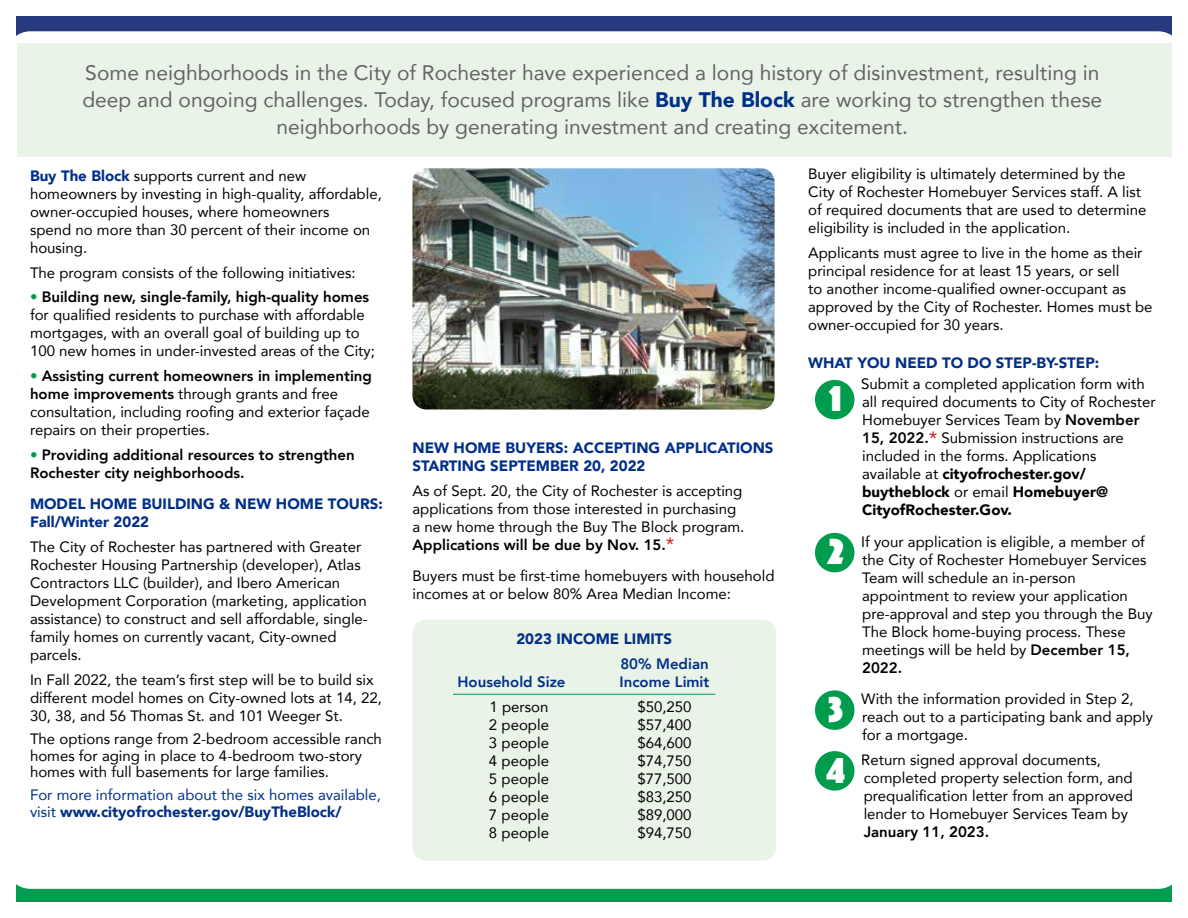
<style>
.page{position:relative;width:1188px;height:918px;background:#fff}
.page>*{position:absolute;margin:0;border:0;box-sizing:border-box;transform-origin:0 0}
.t1{font:37.5px "Phosphate Solid";color:#fff}
.t2{font:21px/27px "Avenir";color:#636466;text-align:center}
.t3{font:15px/18px "Avenir";color:#000}
.t4{font:900 15px/18px "Avenir";color:#002f87}
.t5{font:15px/16.5px "Avenir";color:#002f87}
.t6{font:800 15px/18px "Avenir";color:#000}
.t7{font:800 15px "Avenir";color:#002f87}
.s1{font-weight:900;color:#002f87}
.s2{color:#009c4e}
.s3{font-weight:800}
.s4{font-weight:400;color:#009c4e}
.s5{font-weight:900}
.s6{font-size:19.5px;color:#d2232a}
</style>
<div class="page">
<div style="left:16px;top:16px;width:1156px;height:667px;background:#273a80"></div>
<div style="left:16px;top:301px;width:1156px;height:601px;background:#009c4e"></div>
<div style="left:6px;top:31px;width:1177px;height:858px;background:#fff;border-radius:25px"></div>
<div style="left:412px;top:620px;width:364px;height:241px;background:#eaf3e7;border-radius:14px"></div>
<div style="left:17px;top:43px;width:1154px;height:114px;background:#eaf3e7"></div>
<hr style="left:453px;top:694px;width:262px;height:1px;background:#009c4e">
<div style="left:815px;top:380px;width:39px;height:39px;background:#009c4e;border-radius:50%"></div>
<div style="left:815px;top:533px;width:39px;height:39px;background:#009c4e;border-radius:50%"></div>
<div style="left:815px;top:690px;width:39px;height:40px;background:#009c4e;border-radius:50%"></div>
<div style="left:815px;top:751px;width:39px;height:40px;background:#009c4e;border-radius:50%"></div>
<img style="left:412px;top:168px;width:363px;height:242px">
<p class="t2" style="left:82px;top:58px;width:1021px">Some neighborhoods in the City of Rochester have experienced a long history of disinvestment, resulting in deep and ongoing challenges. Today, focused programs like <span class="s1">Buy The Block</span> are working to strengthen these neighborhoods by generating investment and creating excitement.</p>
<p class="t3" style="left:30px;top:166px;width:353px"><span class="s1">Buy The Block</span> supports current and new homeowners by investing in high-quality, affordable, owner-occupied houses, where homeowners<br>spend no more than 30 percent of their income on housing.</p>
<p class="t3" style="left:30px;top:263px;width:327px">The program consists of the following initiatives:</p>
<p class="t3" style="left:30px;top:288px;width:346px"><span class="s2">•</span> <span class="s3">Building new, single-family, high-quality homes </span>for qualified residents to purchase with affordable mortgages, with an overall goal of building up to 100 new homes in under-invested areas of the City;</p>
<p class="t3" style="left:30px;top:366px;width:343px"><span class="s2">•</span> <span class="s3">Assisting current homeowners in implementing home improvements</span> through grants and free consultation, including roofing and exterior façade repairs on their properties.</p>
<p class="t6" style="left:30px;top:446px;width:326px"><span class="s4">•</span> Providing additional resources to strengthen<br>Rochester city neighborhoods.</p>
<p class="t4" style="left:30px;top:495px;width:354px">MODEL HOME BUILDING &amp; NEW HOME TOURS:<br>Fall/Winter 2022</p>
<p class="t3" style="left:30px;top:537px;width:339px">The City of Rochester has partnered with Greater Rochester Housing Partnership (developer), Atlas Contractors LLC (builder), and Ibero American Development Corporation (marketing, application assistance) to construct and sell affordable, single&shy;family homes on currently vacant, City-owned parcels.</p>
<p class="t3" style="left:30px;top:670px;width:353px">In Fall 2022, the team’s first step will be to build six different model homes on City-owned lots at 14, 22,<br>30, 38, and 56 Thomas St. and 101 Weeger St.</p>
<p class="t3" style="left:30px;top:730px;width:353px;line-height:16.5px">The options range from 2-bedroom accessible ranch homes for aging in place to 4-bedroom two-story homes with full basements for large families.</p>
<p class="t5" style="left:30px;top:786px;width:353px">For more information about the six homes available, visit <span class="s5">www.cityofrochester.gov/BuyTheBlock/</span></p>
<p class="t4" style="left:412px;top:439px;width:363px">NEW HOME BUYERS: ACCEPTING APPLICATIONS<br>STARTING SEPTEMBER 20, 2022</p>
<p class="t3" style="left:412px;top:481px;width:333px">As of Sept. 20, the City of Rochester is accepting applications from those interested in purchasing a new home through the Buy The Block program.<br><span class="s3">Applications will be due by Nov. 15.</span><span class="s6">*</span></p>
<p class="t3" style="left:412px;top:567px;width:364px">Buyers must be first-time homebuyers with household incomes at or below 80% Area Median Income:</p>
<p class="t4" style="left:516px;top:630px;width:157px">2023 INCOME LIMITS</p>
<p class="t7" style="left:620px;top:652px;width:90px">80% Median</p>
<p class="t7" style="left:458px;top:670px;width:110px">Household Size</p>
<p class="t7" style="left:620px;top:670px;width:91px">Income Limit</p>
<p class="t3" style="left:490px;top:697px;width:60px">1 person</p>
<p class="t3" style="left:637px;top:697px;width:56px">$50,250</p>
<p class="t3" style="left:489px;top:715px;width:62px">2 people</p>
<p class="t3" style="left:637px;top:715px;width:56px">$57,400</p>
<p class="t3" style="left:489px;top:733px;width:62px">3 people</p>
<p class="t3" style="left:637px;top:733px;width:56px">$64,600</p>
<p class="t3" style="left:489px;top:751px;width:62px">4 people</p>
<p class="t3" style="left:637px;top:751px;width:56px">$74,750</p>
<p class="t3" style="left:489px;top:769px;width:62px">5 people</p>
<p class="t3" style="left:637px;top:769px;width:56px">$77,500</p>
<p class="t3" style="left:489px;top:787px;width:62px">6 people</p>
<p class="t3" style="left:637px;top:787px;width:56px">$83,250</p>
<p class="t3" style="left:489px;top:805px;width:62px">7 people</p>
<p class="t3" style="left:637px;top:805px;width:56px">$89,000</p>
<p class="t3" style="left:489px;top:823px;width:62px">8 people</p>
<p class="t3" style="left:637px;top:823px;width:56px">$94,750</p>
<p class="t3" style="left:808px;top:165px;width:340px">Buyer eligibility is ultimately determined by the City of Rochester Homebuyer Services staff. A list of required documents that are used to determine eligibility is included in the application.</p>
<p class="t3" style="left:808px;top:243px;width:346px">Applicants must agree to live in the home as their principal residence for at least 15 years, or sell<br>to another income-qualified owner-occupant as approved by the City of Rochester. Homes must be owner-occupied for 30 years.</p>
<p class="t4" style="left:808px;top:354px;width:293px">WHAT YOU NEED TO DO STEP-BY-STEP:</p>
<h1 class="t1" style="left:830px;top:372px;width:13px">1</h1>
<p class="t3" style="left:861px;top:375px;width:296px">Submit a completed application form with all required documents to City of Rochester Homebuyer Services Team by <span class="s3">November 15, 2022.</span><span class="s6">*</span> Submission instructions are included in the forms. Applications available at <span class="s5">cityofrochester.gov/ buytheblock</span> or email <span class="s5">Homebuyer@ CityofRochester.Gov.</span></p>
<h1 class="t1" style="left:828px;top:525px;width:18px">2</h1>
<p class="t3" style="left:861px;top:532px;width:293px">If your application is eligible, a member of the City of Rochester Homebuyer Services Team will schedule an in-person appointment to review your application pre-approval and step you through the Buy The Block home-buying process. These meetings will be held by <span class="s3">December 15, 2022.</span></p>
<h1 class="t1" style="left:828px;top:683px;width:17px">3</h1>
<p class="t3" style="left:861px;top:690px;width:293px">With the information provided in Step 2, reach out to a participating bank and apply for a mortgage.</p>
<h1 class="t1" style="left:827px;top:744px;width:19px">4</h1>
<p class="t3" style="left:861px;top:751px;width:273px">Return signed approval documents, completed property selection form, and prequalification letter from an approved lender to Homebuyer Services Team by</p>
<p class="t6" style="left:864px;top:823px;width:127px">January 11, 2023.</p>
</div>
